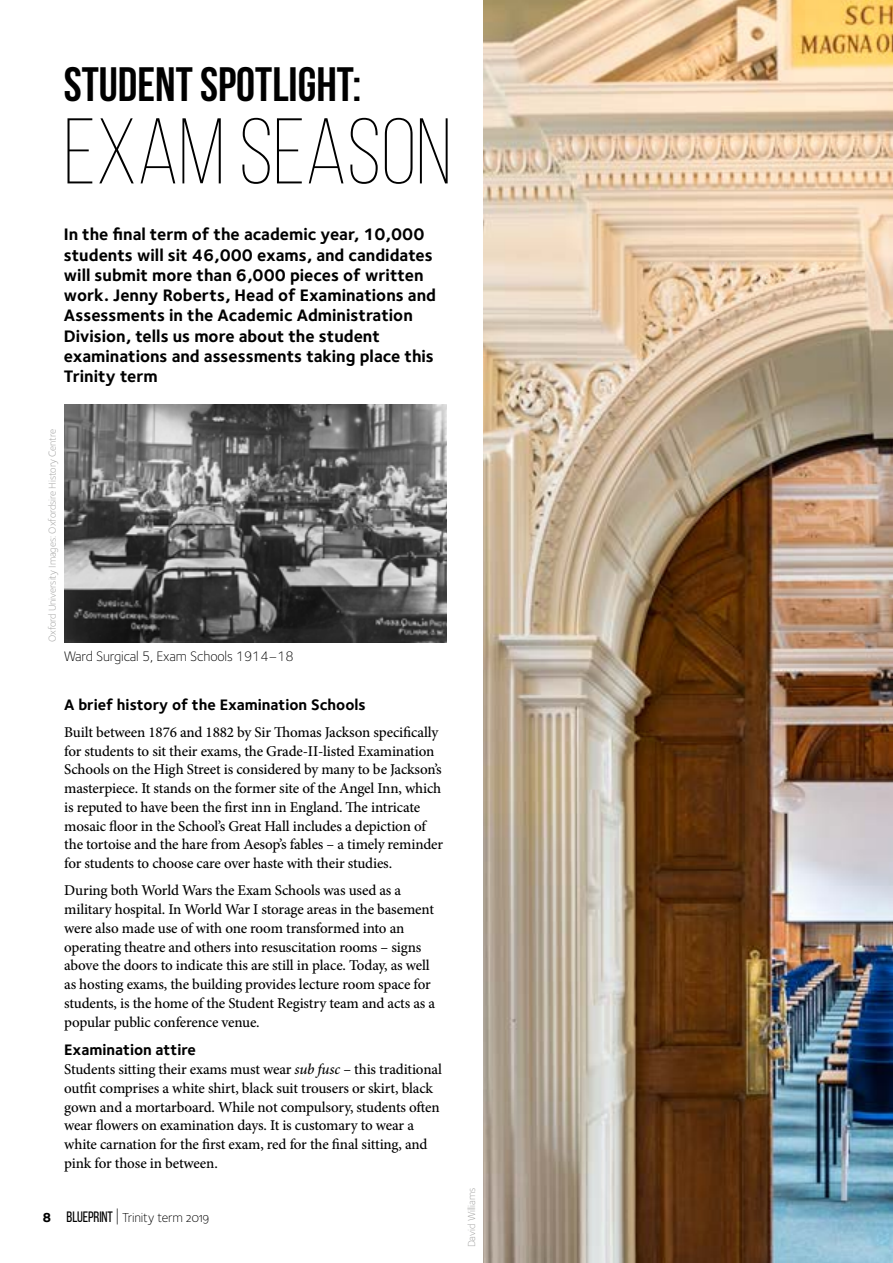
<style>
.page{position:relative;width:893px;height:1263px;background:#fff}
.page>*{position:absolute;margin:0;border:0;box-sizing:border-box;transform-origin:0 0}
.t1{font:300 93px "Bebas Neue";color:#000}
.t2{font:700 48px "Bebas Neue";color:#000}
.t3{font:700 17.25px/20.2px "Foundry Sterling";color:#000}
.t4{font:700 15.75px "Foundry Sterling";color:#000}
.t5{font:500 15px/18.8px "Minion Pro";letter-spacing:-.015em;color:#000}
.t6{font:300 14.25px "Foundry Sterling";letter-spacing:-.01em;color:#000}
.t7{font:13.5px "Foundry Sterling Light OSF";letter-spacing:-.01em;color:#000}
.t8{font:300 10.5px "Foundry Sterling";letter-spacing:-.01em;color:#9d9d9c}
.s1{font-style:italic}
.s2{font-family:"Foundry Sterling";font-weight:800}
.s3{font-family:"Bebas Neue";font-size:15px}
.s4{font-family:"Foundry Sterling";font-weight:300;font-size:20.25px}
</style>
<div class="page">
<img style="left:483px;top:0;width:410px;height:1263px">
<img style="left:64px;top:404px;width:383px;height:238px">
<h2 class="t2" style="left:64px;top:58px;width:299px">STUDENT SPOTLIGHT:</h2>
<h1 class="t1" style="left:64px;top:102px;width:389px">EXAM SEASON</h1>
<p class="t3" style="left:64px;top:224px;width:374px">In the final term of the academic year, 10,000 students will sit 46,000 exams, and candidates will submit more than 6,000 pieces of written work. Jenny Roberts, Head of Examinations and Assessments in the Academic Administration Division, tells us more about the student examinations and assessments taking place this Trinity term</p>
<p class="t8" style="left:45px;top:642px;width:215px;rotate:-90deg">Oxford University Images: Oxfordsire History Centre</p>
<p class="t6" style="left:64px;top:646px;width:232px">Ward Surgical 5, Exam Schools 1914–18</p>
<p class="t4" style="left:64px;top:693px;width:303px">A brief history of the Examination Schools</p>
<p class="t5" style="left:64px;top:723px;width:380px">Built between 1876 and 1882 by Sir Thomas Jackson specifically for students to sit their exams, the Grade-II-listed Examination Schools on the High Street is considered by many to be Jackson’s masterpiece. It stands on the former site of the Angel Inn, which is reputed to have been the first inn in England. The intricate mosaic floor in the School’s Great Hall includes a depiction of the tortoise and the hare from Aesop’s fables – a timely reminder for students to choose care over haste with their studies.</p>
<p class="t5" style="left:64px;top:881px;width:372px">During both World Wars the Exam Schools was used as a military hospital. In World War I storage areas in the basement were also made use of with one room transformed into an operating theatre and others into resuscitation rooms – signs above the doors to indicate this are still in place. Today, as well as hosting exams, the building provides lecture room space for students, is the home of the Student Registry team and acts as a popular public conference venue.</p>
<p class="t4" style="left:64px;top:1039px;width:133px">Examination attire</p>
<p class="t5" style="left:64px;top:1060px;width:379px">Students sitting their exams must wear <span class="s1">sub fusc</span> – this traditional outfit comprises a white shirt, black suit trousers or skirt, black gown and a mortarboard. While not compulsory, students often wear flowers on examination days. It is customary to wear a white carnation for the first exam, red for the final sitting, and pink for those in between.</p>
<p class="t7" style="left:43px;top:1208px;width:168px"><span class="s2">8</span> <span class="s3">BLUEPRINT</span> <span class="s4">|</span> Trinity term 2019</p>
<p class="t8" style="left:464px;top:1247px;width:61px;rotate:-90deg">David Williams</p>
</div>
